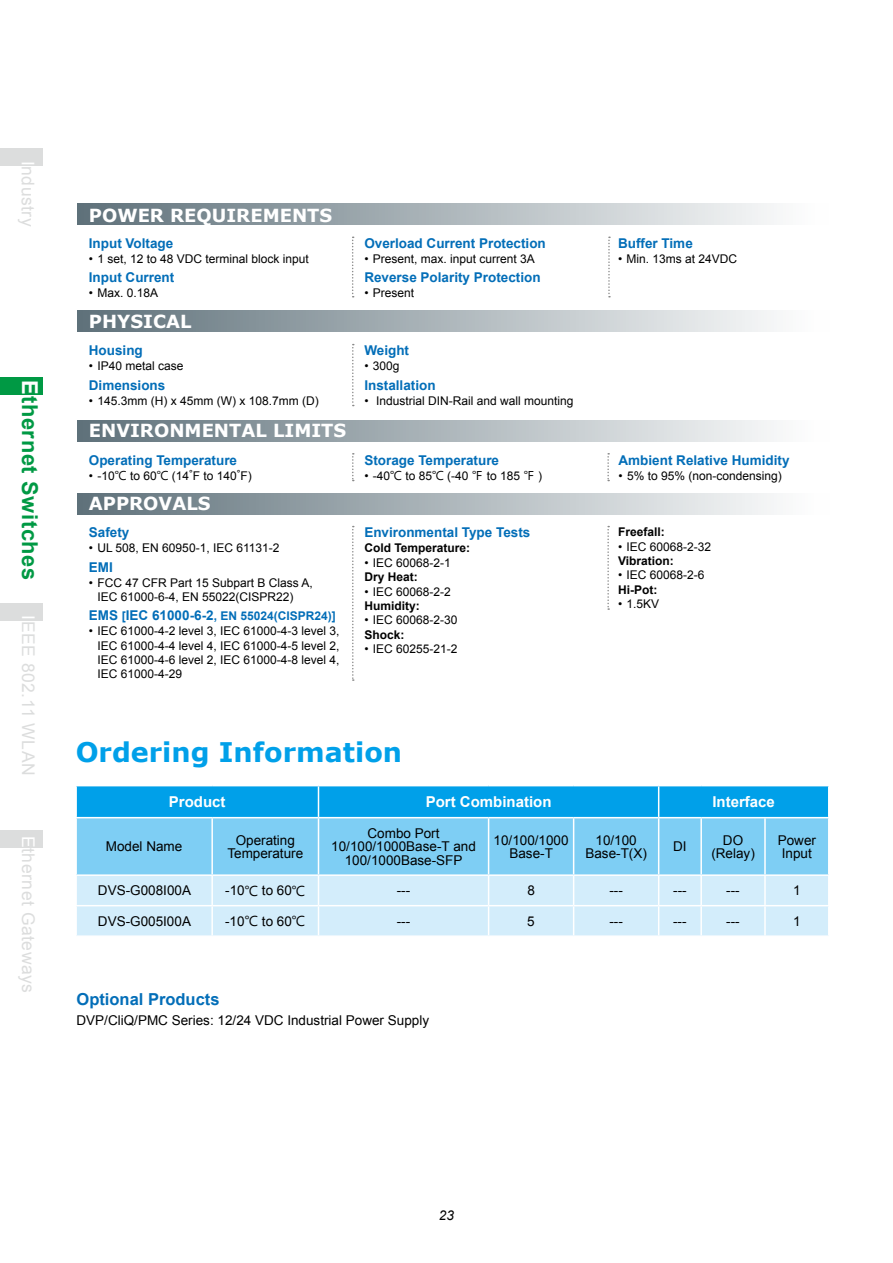
<style>
.page{position:relative;width:893px;height:1263px;background:#fff}
.page>*{position:absolute;margin:0;border:0;box-sizing:border-box;transform-origin:0 0}
.t1{font:700 27px "Verdana";color:#00a0e9}
.t2{font:700 21.9px "Arial";letter-spacing:.03em;color:#094}
.t3{font:700 18px "Verdana";color:#fff}
.t4{font:17.55px "Arial";letter-spacing:.03em;color:#dcdddd}
.t5{font:700 16.5px "Arial";color:#036eb8}
.t6{font:700 15px "Arial";color:#fff}
.t7{font:13.5px/13.5px "Arial";color:#000;text-align:center}
.t8{font:700 13.5px "Arial";color:#036eb8}
.t9{font:italic 13.5px "Arial";color:#000}
.t10{font:12px/14.4px "Arial";color:#000}
.t11{font:700 12px "Arial";color:#000}
.t12{font:700 12px "Arial";color:#036eb8}
.s1{color:#fff}
.s2{font-family:"Microsoft Jheng Hei"}
.s3{font-size:13.5px}
</style>
<div class="page">
<div style="left:0;top:149px;width:42px;height:17px;background:#dcdddd"></div>
<div style="left:0;top:377px;width:42px;height:17px;background:#094"></div>
<div style="left:0;top:604px;width:42px;height:17px;background:#dcdddd"></div>
<div style="left:0;top:830px;width:42px;height:17px;background:#dcdddd"></div>
<div style="left:77px;top:311px;width:752px;height:21px;background:linear-gradient(to right,#5e717a,#fff)"></div>
<div style="left:77px;top:420px;width:752px;height:21px;background:linear-gradient(to right,#5e717a,#fff)"></div>
<div style="left:77px;top:493px;width:752px;height:21px;background:linear-gradient(to right,#5e717a,#fff)"></div>
<div style="left:78px;top:204px;width:751px;height:21px;background:linear-gradient(to right,#5e717a,#fff)"></div>
<svg style="left:352px;top:344px;width:2px;height:62px"></svg>
<svg style="left:352px;top:453px;width:2px;height:28px"></svg>
<svg style="left:352px;top:526px;width:2px;height:155px"></svg>
<svg style="left:352px;top:237px;width:2px;height:60px"></svg>
<svg style="left:607px;top:453px;width:2px;height:28px"></svg>
<svg style="left:607px;top:526px;width:2px;height:84px"></svg>
<svg style="left:608px;top:237px;width:2px;height:60px"></svg>
<svg style="left:76px;top:786px;width:753px;height:149px;background:#8ad2f4"></svg>
<h3 class="t4" style="left:39px;top:161px;width:67px;rotate:90deg"><span class="s1">I</span>ndustry</h3>
<h2 class="t2" style="left:44px;top:380px;width:202px;rotate:90deg"><span class="s1">E</span>thernet Switches</h2>
<h3 class="t4" style="left:40px;top:615px;width:162px;rotate:90deg"><span class="s1">I</span>EEE 802.11 WLAN</h3>
<h3 class="t4" style="left:40px;top:836px;width:159px;rotate:90deg"><span class="s1">E</span>thernet Gateways</h3>
<h3 class="t3" style="left:89px;top:204px;width:245px">POWER REQUIREMENTS</h3>
<p class="t8" style="left:89px;top:234px;width:86px">Input Voltage</p>
<p class="t10" style="left:89px;top:252px;width:221px">• 1 set, 12 to 48 VDC terminal block input</p>
<p class="t8" style="left:89px;top:269px;width:87px">Input Current</p>
<p class="t10" style="left:89px;top:286px;width:71px">• Max. 0.18A</p>
<h3 class="t3" style="left:89px;top:310px;width:104px">PHYSICAL</h3>
<p class="t8" style="left:89px;top:342px;width:55px">Housing</p>
<p class="t10" style="left:89px;top:359px;width:96px">• IP40 metal case</p>
<p class="t8" style="left:89px;top:376px;width:78px">Dimensions</p>
<p class="t10" style="left:89px;top:393px;width:231px">• 145.3mm (H) x 45mm (W) x 108.7mm (D)</p>
<h3 class="t3" style="left:89px;top:419px;width:259px">ENVIRONMENTAL LIMITS</h3>
<p class="t8" style="left:89px;top:451px;width:150px">Operating Temperature</p>
<p class="t10" style="left:89px;top:468px;width:164px">• -10<span class="s2">℃</span> to 60<span class="s2">℃</span> (14<span class="s2">˚</span>F to 140<span class="s2">˚</span>F)</p>
<h3 class="t3" style="left:89px;top:492px;width:123px">APPROVALS</h3>
<p class="t8" style="left:89px;top:524px;width:42px">Safety</p>
<p class="t10" style="left:89px;top:541px;width:192px">• UL 508, EN 60950-1, IEC 61131-2</p>
<p class="t8" style="left:89px;top:558px;width:26px">EMI</p>
<p class="t10" style="left:97px;top:575px;width:217px;text-indent:-9px">• FCC 47 CFR Part 15 Subpart B Class A,<br>IEC 61000-6-4, EN 55022(CISPR22)</p>
<p class="t12" style="left:89px;top:607px;width:248px"><span class="s3">EMS</span> [<span class="s3">IEC 61000-6-2</span>, EN 55024(CISPR24)]</p>
<p class="t10" style="left:97px;top:624px;width:244px;text-align:justify;text-indent:-9px">• IEC 61000-4-2 level 3, IEC 61000-4-3 level 3, IEC 61000-4-4 level 4, IEC 61000-4-5 level 2, IEC 61000-4-6 level 2, IEC 61000-4-8 level 4, IEC 61000-4-29</p>
<p class="t8" style="left:364px;top:234px;width:183px">Overload Current Protection</p>
<p class="t10" style="left:364px;top:252px;width:172px">• Present, max. input current 3A</p>
<p class="t8" style="left:364px;top:269px;width:178px">Reverse Polarity Protection</p>
<p class="t10" style="left:364px;top:286px;width:51px">• Present</p>
<p class="t8" style="left:364px;top:342px;width:46px">Weight</p>
<p class="t10" style="left:364px;top:359px;width:37px">• 300g</p>
<p class="t8" style="left:364px;top:376px;width:73px">Installation</p>
<p class="t10" style="left:364px;top:393px;width:211px">• Industrial DIN-Rail and wall mounting</p>
<p class="t8" style="left:364px;top:451px;width:136px">Storage Temperature</p>
<p class="t10" style="left:364px;top:468px;width:179px">• -40<span class="s2">℃</span> to 85<span class="s2">℃</span> (-40 <span class="s2">℉</span> to 185 <span class="s2">℉</span> )</p>
<p class="t8" style="left:364px;top:524px;width:168px">Environmental Type Tests</p>
<p class="t11" style="left:364px;top:540px;width:107px">Cold Temperature:</p>
<p class="t10" style="left:364px;top:555px;width:88px">• IEC 60068-2-1</p>
<p class="t11" style="left:364px;top:569px;width:55px">Dry Heat:</p>
<p class="t10" style="left:364px;top:584px;width:88px">• IEC 60068-2-2</p>
<p class="t11" style="left:364px;top:598px;width:57px">Humidity:</p>
<p class="t10" style="left:364px;top:613px;width:95px">• IEC 60068-2-30</p>
<p class="t11" style="left:364px;top:627px;width:42px">Shock:</p>
<p class="t10" style="left:364px;top:642px;width:95px">• IEC 60255-21-2</p>
<h1 class="t1" style="left:76px;top:735px;width:328px">Ordering Information</h1>
<p class="t8" style="left:618px;top:234px;width:76px">Buffer Time</p>
<p class="t10" style="left:618px;top:252px;width:121px">• Min. 13ms at 24VDC</p>
<p class="t8" style="left:618px;top:451px;width:173px">Ambient Relative Humidity</p>
<p class="t10" style="left:618px;top:468px;width:165px">• 5% to 95% (non-condensing)</p>
<p class="t11" style="left:618px;top:524px;width:48px">Freefall:</p>
<p class="t10" style="left:618px;top:539px;width:95px">• IEC 60068-2-32</p>
<p class="t11" style="left:618px;top:553px;width:57px">Vibration:</p>
<p class="t10" style="left:618px;top:568px;width:88px">• IEC 60068-2-6</p>
<p class="t11" style="left:618px;top:582px;width:41px">Hi-Pot:</p>
<p class="t10" style="left:618px;top:597px;width:43px">• 1.5KV</p>
<p class="t6" style="left:169px;top:792px;width:58px">Product</p>
<p class="t6" style="left:426px;top:792px;width:127px">Port Combination</p>
<p class="t6" style="left:712px;top:792px;width:64px">Interface</p>
<p class="t7" style="left:106px;top:840px;width:78px">Model Name</p>
<p class="t7" style="left:227px;top:833px;width:77px">Operating<br>Temperature</p>
<p class="t7" style="left:331px;top:826px;width:146px">Combo Port<br>10/100/1000Base-T and<br>100/1000Base-SFP</p>
<p class="t7" style="left:494px;top:833px;width:77px">10/100/1000<br>Base-T</p>
<p class="t7" style="left:585px;top:833px;width:63px">10/100<br>Base-T(X)</p>
<p class="t7" style="left:673px;top:840px;width:15px">DI</p>
<p class="t7" style="left:711px;top:833px;width:45px">DO (Relay)</p>
<p class="t7" style="left:778px;top:833px;width:40px">Power<br>Input</p>
<p class="t7" style="left:98px;top:884px;width:95px">DVS-G008I00A</p>
<p class="t7" style="left:225px;top:884px;width:82px">-10<span class="s2">℃</span> to 60<span class="s2">℃</span></p>
<p class="t7" style="left:397px;top:884px;width:15px">---</p>
<p class="t7" style="left:527px;top:884px;width:9px">8</p>
<p class="t7" style="left:609px;top:884px;width:15px">---</p>
<p class="t7" style="left:673px;top:884px;width:15px">---</p>
<p class="t7" style="left:726px;top:884px;width:15px">---</p>
<p class="t7" style="left:793px;top:884px;width:9px">1</p>
<p class="t7" style="left:98px;top:914px;width:95px">DVS-G005I00A</p>
<p class="t7" style="left:225px;top:914px;width:82px">-10<span class="s2">℃</span> to 60<span class="s2">℃</span></p>
<p class="t7" style="left:397px;top:914px;width:15px">---</p>
<p class="t7" style="left:527px;top:914px;width:9px">5</p>
<p class="t7" style="left:609px;top:914px;width:15px">---</p>
<p class="t7" style="left:673px;top:914px;width:15px">---</p>
<p class="t7" style="left:726px;top:914px;width:15px">---</p>
<p class="t7" style="left:793px;top:914px;width:9px">1</p>
<h3 class="t5" style="left:77px;top:988px;width:145px">Optional Products</h3>
<p class="t7" style="left:77px;top:1014px;width:354px">DVP/CliQ/PMC Series: 12/24 VDC Industrial Power Supply</p>
<p class="t9" style="left:439px;top:1206px;width:17px">23</p>
</div>
